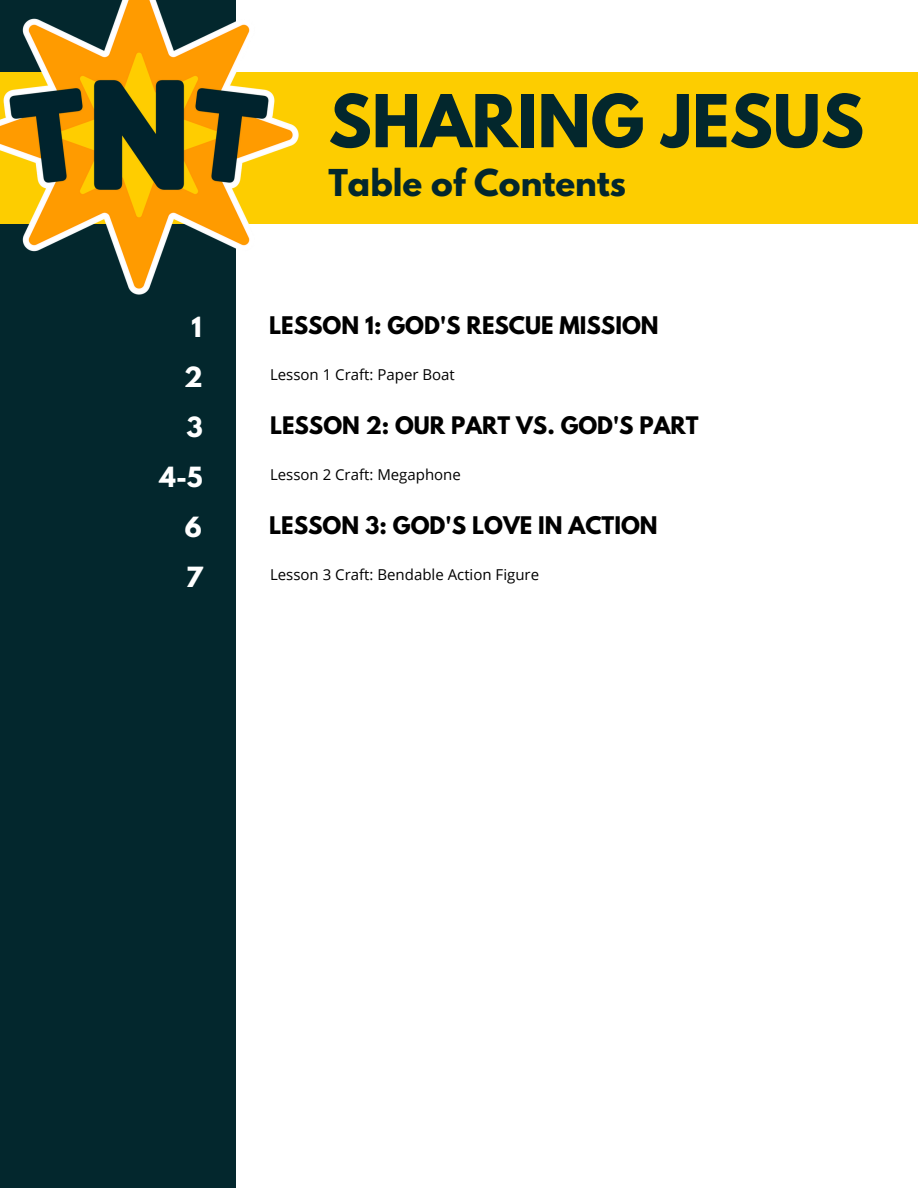
<style>
.page{position:relative;width:918px;height:1188px;background:#fff}
.page>*{position:absolute;margin:0;border:0;box-sizing:border-box;transform-origin:0 0}
.t1{font:700 64.5px "League Spartan";color:#03272d}
.t2{font:700 32.85px "League Spartan";color:#03272d}
.t3{font:700 24.6px "League Spartan";color:#fff}
.t4{font:700 21.45px "League Spartan";color:#000}
.t5{font:15px "Open Sans";color:#000}
</style>
<div class="page">
<div style="left:0;top:0;width:236px;height:1188px;background:#03272d"></div>
<div style="left:0;top:73px;width:918px;height:151px;background:#fdcd00"></div>
<img style="left:0;top:0;width:299px;height:295px">
<p class="t1" style="left:328px;top:89px;width:537px">SHARING JESUS</p>
<h4 class="t2" style="left:328px;top:166px;width:299px">Table of Contents</h4>
<h2 class="t3" style="left:192px;top:315px;width:12px">1</h2>
<h1 class="t4" style="left:269px;top:315px;width:391px">LESSON 1: GOD'S RESCUE MISSION</h1>
<p class="t3" style="left:184px;top:365px;width:20px">2</p>
<p class="t5" style="left:270px;top:364px;width:186px">Lesson 1 Craft: Paper Boat</p>
<p class="t3" style="left:186px;top:415px;width:18px">3</p>
<h4 class="t4" style="left:270px;top:414px;width:430px">LESSON 2: OUR PART VS. GOD'S PART</h4>
<h3 class="t3" style="left:160px;top:464px;width:45px">4-5</h3>
<p class="t5" style="left:270px;top:463px;width:192px">Lesson 2 Craft: Megaphone</p>
<h4 class="t3" style="left:185px;top:515px;width:18px">6</h4>
<p class="t4" style="left:269px;top:515px;width:390px">LESSON 3: GOD'S LOVE IN ACTION</p>
<p class="t3" style="left:186px;top:565px;width:18px">7</p>
<p class="t5" style="left:270px;top:564px;width:271px">Lesson 3 Craft: Bendable Action Figure</p>
</div>
